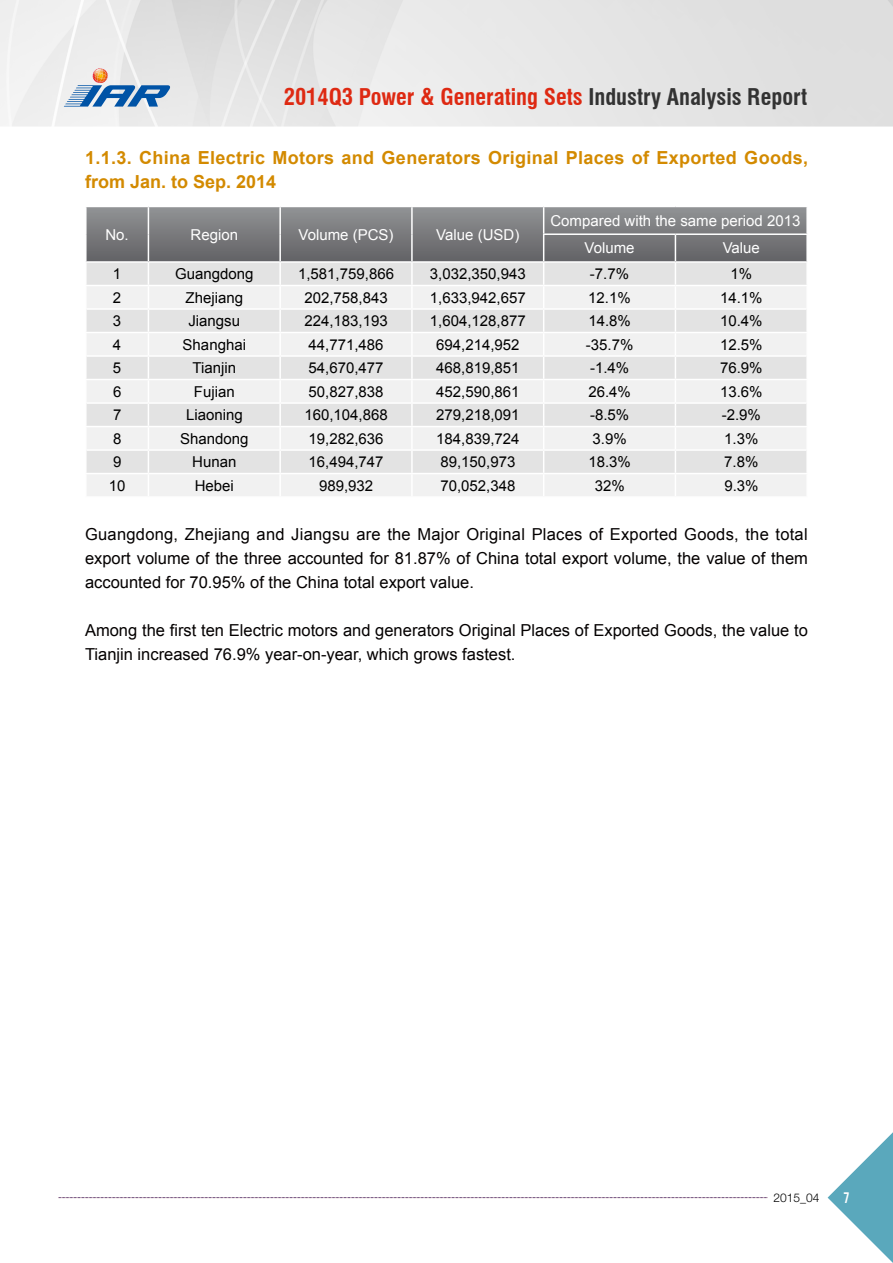
<style>
.page{position:relative;width:893px;height:1263px;background:#fff}
.page>*{position:absolute;margin:0;border:0;box-sizing:border-box;transform-origin:0 0}
.t1{font:700 condensed 22.5px "Swiss 721 BT";color:#de2912}
.t2{font:700 18px/24px "Arial";letter-spacing:.02em;color:#d38a00}
.t3{font:16.5px/24px "Arial";color:#040000;text-align:justify}
.t4{font:15px "Arial";color:#000}
.t5{font:15px/27.8px "Arial";color:#fff}
.t6{font:300 12px "Helvetica Neue LT Pro";color:#000}
.t7{font:12px "Bebas";color:#fff}
.s1{color:#333}
</style>
<div class="page">
<img style="left:0;top:0;width:893px;height:1199px">
<svg style="left:828px;top:1132px;width:65px;height:131px"></svg>
<svg style="left:58px;top:1197px;width:709px;height:1px"></svg>
<svg style="left:64px;top:68px;width:106px;height:39px"></svg>
<hr style="left:675px;top:233px;width:133px;height:2px;background:#fff">
<hr style="left:85px;top:285px;width:63px;height:1px;background:#fff">
<hr style="left:675px;top:285px;width:133px;height:1px;background:#fff">
<hr style="left:85px;top:332px;width:63px;height:1px;background:#fff">
<hr style="left:675px;top:332px;width:133px;height:1px;background:#fff">
<hr style="left:85px;top:379px;width:63px;height:1px;background:#fff">
<hr style="left:675px;top:379px;width:133px;height:1px;background:#fff">
<hr style="left:85px;top:426px;width:63px;height:1px;background:#fff">
<hr style="left:675px;top:426px;width:133px;height:1px;background:#fff">
<hr style="left:85px;top:473px;width:63px;height:1px;background:#fff">
<hr style="left:675px;top:473px;width:133px;height:1px;background:#fff">
<svg style="left:87px;top:207px;width:720px;height:289px"></svg>
<hr style="left:85px;top:263px;width:2px;height:22px;background:#fff">
<hr style="left:806px;top:263px;width:2px;height:22px;background:#fff">
<hr style="left:85px;top:286px;width:2px;height:23px;background:#fff">
<hr style="left:806px;top:286px;width:2px;height:23px;background:#fff">
<hr style="left:85px;top:309px;width:2px;height:23px;background:#fff">
<hr style="left:806px;top:309px;width:2px;height:23px;background:#fff">
<hr style="left:85px;top:333px;width:2px;height:23px;background:#fff">
<hr style="left:806px;top:333px;width:2px;height:23px;background:#fff">
<hr style="left:85px;top:356px;width:2px;height:23px;background:#fff">
<hr style="left:806px;top:356px;width:2px;height:23px;background:#fff">
<hr style="left:85px;top:380px;width:2px;height:23px;background:#fff">
<hr style="left:806px;top:380px;width:2px;height:23px;background:#fff">
<hr style="left:85px;top:403px;width:2px;height:23px;background:#fff">
<hr style="left:806px;top:403px;width:2px;height:23px;background:#fff">
<hr style="left:85px;top:427px;width:2px;height:23px;background:#fff">
<hr style="left:806px;top:427px;width:2px;height:23px;background:#fff">
<hr style="left:85px;top:450px;width:2px;height:23px;background:#fff">
<hr style="left:806px;top:450px;width:2px;height:23px;background:#fff">
<hr style="left:85px;top:474px;width:2px;height:22px;background:#fff">
<hr style="left:806px;top:474px;width:2px;height:22px;background:#fff">
<hr style="left:85px;top:496px;width:63px;height:2px;background:#fff">
<hr style="left:148px;top:496px;width:132px;height:2px;background:#fff">
<hr style="left:280px;top:496px;width:132px;height:2px;background:#fff">
<hr style="left:412px;top:496px;width:132px;height:2px;background:#fff">
<hr style="left:544px;top:496px;width:131px;height:2px;background:#fff">
<hr style="left:675px;top:496px;width:133px;height:2px;background:#fff">
<hr style="left:85px;top:206px;width:63px;height:1px;background:#fff">
<hr style="left:85px;top:207px;width:2px;height:27px;background:#fff">
<hr style="left:148px;top:206px;width:132px;height:1px;background:#fff">
<hr style="left:280px;top:206px;width:132px;height:1px;background:#fff">
<hr style="left:412px;top:206px;width:132px;height:1px;background:#fff">
<hr style="left:544px;top:206px;width:131px;height:1px;background:#fff">
<hr style="left:675px;top:206px;width:133px;height:1px;background:#fff">
<hr style="left:806px;top:207px;width:2px;height:26px;background:#fff">
<hr style="left:85px;top:234px;width:2px;height:27px;background:#fff">
<hr style="left:806px;top:235px;width:2px;height:26px;background:#fff">
<hr style="left:85px;top:261px;width:63px;height:2px;background:#fff">
<hr style="left:148px;top:261px;width:132px;height:2px;background:#fff">
<hr style="left:280px;top:261px;width:132px;height:2px;background:#fff">
<hr style="left:412px;top:261px;width:132px;height:2px;background:#fff">
<hr style="left:544px;top:261px;width:131px;height:2px;background:#fff">
<hr style="left:675px;top:261px;width:133px;height:2px;background:#fff">
<h1 class="t1" style="left:284px;top:84px;width:525px">2014Q3 Power &amp; Generating Sets <span class="s1">Industry Analysis Report</span></h1>
<p class="t2" style="left:85px;top:146px;width:724px">1.1.3. China Electric Motors and Generators Original Places of Exported Goods, from Jan. to Sep. 2014</p>
<p class="t5" style="left:105px;top:221px;width:25px">No.</p>
<p class="t5" style="left:191px;top:221px;width:49px">Region</p>
<p class="t5" style="left:299px;top:221px;width:97px">Volume (PCS)</p>
<p class="t5" style="left:436px;top:221px;width:85px">Value (USD)</p>
<p class="t5" style="left:585px;top:207px;width:217px;text-indent:-34px">Compared with the same period 2013<br>Volume</p>
<p class="t5" style="left:723px;top:234px;width:39px">Value</p>
<p class="t4" style="left:113px;top:264px;width:10px">1</p>
<p class="t4" style="left:175px;top:264px;width:80px">Guangdong</p>
<p class="t4" style="left:298px;top:264px;width:97px">1,581,759,866</p>
<p class="t4" style="left:430px;top:264px;width:97px">3,032,350,943</p>
<p class="t4" style="left:590px;top:264px;width:41px">-7.7%</p>
<p class="t4" style="left:730px;top:264px;width:23px">1%</p>
<p class="t4" style="left:113px;top:288px;width:10px">2</p>
<p class="t4" style="left:186px;top:288px;width:59px">Zhejiang</p>
<p class="t4" style="left:304px;top:288px;width:85px">202,758,843</p>
<p class="t4" style="left:430px;top:288px;width:97px">1,633,942,657</p>
<p class="t4" style="left:588px;top:288px;width:44px">12.1%</p>
<p class="t4" style="left:720px;top:288px;width:44px">14.1%</p>
<p class="t4" style="left:113px;top:311px;width:10px">3</p>
<p class="t4" style="left:188px;top:311px;width:53px">Jiangsu</p>
<p class="t4" style="left:304px;top:311px;width:85px">224,183,193</p>
<p class="t4" style="left:430px;top:311px;width:97px">1,604,128,877</p>
<p class="t4" style="left:588px;top:311px;width:44px">14.8%</p>
<p class="t4" style="left:720px;top:311px;width:44px">10.4%</p>
<p class="t4" style="left:113px;top:335px;width:10px">4</p>
<p class="t4" style="left:183px;top:335px;width:65px">Shanghai</p>
<p class="t4" style="left:309px;top:335px;width:77px">44,771,486</p>
<p class="t4" style="left:436px;top:335px;width:85px">694,214,952</p>
<p class="t4" style="left:586px;top:335px;width:49px">-35.7%</p>
<p class="t4" style="left:720px;top:335px;width:44px">12.5%</p>
<p class="t4" style="left:113px;top:358px;width:10px">5</p>
<p class="t4" style="left:193px;top:358px;width:45px">Tianjin</p>
<p class="t4" style="left:309px;top:358px;width:77px">54,670,477</p>
<p class="t4" style="left:436px;top:358px;width:85px">468,819,851</p>
<p class="t4" style="left:590px;top:358px;width:41px">-1.4%</p>
<p class="t4" style="left:720px;top:358px;width:44px">76.9%</p>
<p class="t4" style="left:113px;top:382px;width:10px">6</p>
<p class="t4" style="left:194px;top:382px;width:42px">Fujian</p>
<p class="t4" style="left:309px;top:382px;width:77px">50,827,838</p>
<p class="t4" style="left:436px;top:382px;width:85px">452,590,861</p>
<p class="t4" style="left:588px;top:382px;width:44px">26.4%</p>
<p class="t4" style="left:720px;top:382px;width:44px">13.6%</p>
<p class="t4" style="left:113px;top:405px;width:10px">7</p>
<p class="t4" style="left:186px;top:405px;width:58px">Liaoning</p>
<p class="t4" style="left:304px;top:405px;width:85px">160,104,868</p>
<p class="t4" style="left:436px;top:405px;width:85px">279,218,091</p>
<p class="t4" style="left:590px;top:405px;width:41px">-8.5%</p>
<p class="t4" style="left:722px;top:405px;width:41px">-2.9%</p>
<p class="t4" style="left:113px;top:429px;width:10px">8</p>
<p class="t4" style="left:180px;top:429px;width:70px">Shandong</p>
<p class="t4" style="left:309px;top:429px;width:77px">19,282,636</p>
<p class="t4" style="left:436px;top:429px;width:85px">184,839,724</p>
<p class="t4" style="left:592px;top:429px;width:36px">3.9%</p>
<p class="t4" style="left:724px;top:429px;width:36px">1.3%</p>
<p class="t4" style="left:113px;top:452px;width:10px">9</p>
<p class="t4" style="left:192px;top:452px;width:46px">Hunan</p>
<p class="t4" style="left:309px;top:452px;width:77px">16,494,747</p>
<p class="t4" style="left:440px;top:452px;width:77px">89,150,973</p>
<p class="t4" style="left:588px;top:452px;width:44px">18.3%</p>
<p class="t4" style="left:724px;top:452px;width:36px">7.8%</p>
<p class="t4" style="left:109px;top:476px;width:18px">10</p>
<p class="t4" style="left:195px;top:476px;width:41px">Hebei</p>
<p class="t4" style="left:319px;top:476px;width:56px">989,932</p>
<p class="t4" style="left:440px;top:476px;width:77px">70,052,348</p>
<p class="t4" style="left:595px;top:476px;width:32px">32%</p>
<p class="t4" style="left:724px;top:476px;width:36px">9.3%</p>
<p class="t3" style="left:85px;top:523px;width:724px">Guangdong, Zhejiang and Jiangsu are the Major Original Places of Exported Goods, the total export volume of the three accounted for 81.87% of China total export volume, the value of them accounted for 70.95% of the China total export value.</p>
<p class="t3" style="left:85px;top:619px;width:724px">Among the first ten Electric motors and generators Original Places of Exported Goods, the value to<br>Tianjin increased 76.9% year-on-year, which grows fastest.</p>
<p class="t6" style="left:773px;top:1190px;width:48px">2015_04</p>
<p class="t7" style="left:843px;top:1189px;width:7px">7</p>
</div>
